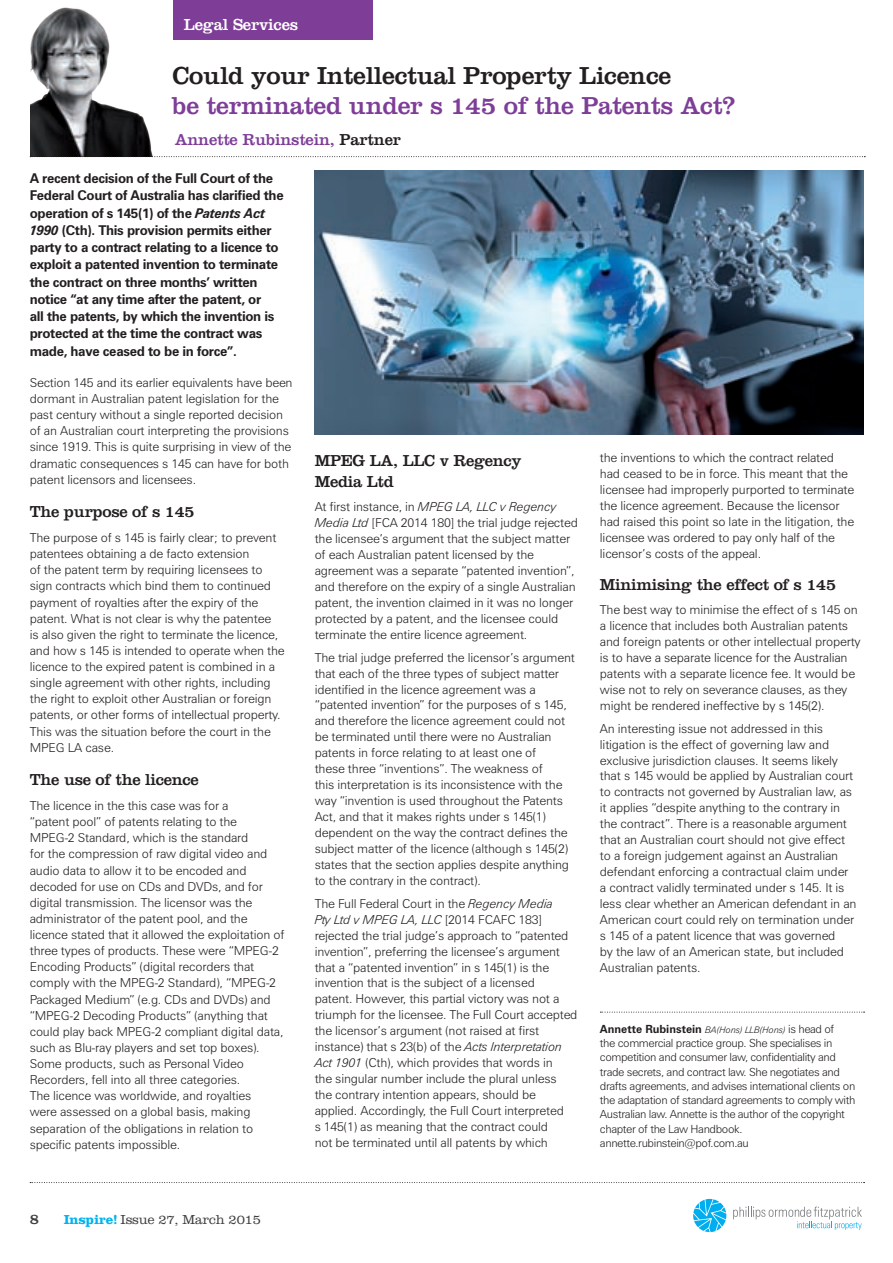
<style>
.page{position:relative;width:893px;height:1263px;background:#fff}
.page>*{position:absolute;margin:0;border:0;box-sizing:border-box;transform-origin:0 0}
.NEW_HEADLINE_A{font:25.5px/30px "Clarendon";letter-spacing:-.01em;color:#7e3e98}
._2_PAOLI_Feature_Tex{font:16.65px "Clarendon";letter-spacing:-.01em;color:#fff}
.Inspire_subheads{font:16.5px/21px "Clarendon";letter-spacing:-.015em;color:#231f20}
.NEW_BYLINE{font:16.5px "Clarendon";letter-spacing:-.01em;color:#7e3e98}
.t1{font:15px "Clarendon";color:#3e3e3f}
.NEW_INTRO{font:700 13.5px/17.2px "Zurich BT";letter-spacing:-.025em;color:#231f20}
.t2{font:300 13.5px "Clarendon";letter-spacing:-.01em;color:#3e3e3f}
.NEW_BODY{font:300 12.3px/16px "Zurich BT";letter-spacing:-.015em;color:#231f20}
.NEW_AUTHOR_BIO{font:300 11.25px/14.2px "Zurich BT";letter-spacing:-.035em;color:#231f20}
.s1{color:#231f20}
.s2{font-style:italic}
.s3{font-weight:700}
.s4{font-style:italic;font-size:9px}
.s5{font-weight:700;color:#00b3ef}
</style>
<div class="page">
<svg style="left:693px;top:1199px;width:33px;height:33px"></svg>
<svg style="left:733px;top:1206px;width:129px;height:24px"></svg>
<svg style="left:30px;top:1182px;width:835px;height:1px"></svg>
<svg style="left:600px;top:1012px;width:265px;height:1px"></svg>
<img style="left:30px;top:7px;width:123px;height:149px">
<svg style="left:30px;top:156px;width:835px;height:1px"></svg>
<div style="left:173px;top:0;width:199px;height:39px;background:#7e3e98"></div>
<img style="left:315px;top:170px;width:548px;height:264px">
<p class="_2_PAOLI_Feature_Tex" style="left:184px;top:15px;width:116px">Legal Services</p>
<p class="NEW_HEADLINE_A" style="left:173px;top:60px;width:564px"><span class="s1">Could your Intellectual Property Licence<br></span>be terminated under s 145 of the Patents Act?</p>
<p class="NEW_BYLINE" style="left:175px;top:130px;width:228px">Annette Rubinstein, <span class="s1">Partner</span></p>
<p class="NEW_INTRO" style="left:30px;top:170px;width:255px">A recent decision of the Full Court of the Federal Court of Australia has clarified the operation of s 145(1) of the <span class="s2">Patents Act 1990</span> (Cth). This provision permits either party to a contract relating to a licence to exploit a patented invention to terminate the contract on three months’ written notice “at any time after the patent, or<br>all the patents, by which the invention is protected at the time the contract was made, have ceased to be in force”.</p>
<p class="NEW_BODY" style="left:30px;top:374px;width:264px">Section 145 and its earlier equivalents have been dormant in Australian patent legislation for the past century without a single reported decision of an Australian court interpreting the provisions since 1919. This is quite surprising in view of the dramatic consequences s 145 can have for both patent licensors and licensees.</p>
<p class="Inspire_subheads" style="left:30px;top:501px;width:166px">The purpose of s 145</p>
<p class="NEW_BODY" style="left:30px;top:529px;width:256px">The purpose of s 145 is fairly clear; to prevent patentees obtaining a de facto extension<br>of the patent term by requiring licensees to sign contracts which bind them to continued payment of royalties after the expiry of the patent. What is not clear is why the patentee<br>is also given the right to terminate the licence, and how s 145 is intended to operate when the licence to the expired patent is combined in a single agreement with other rights, including the right to exploit other Australian or foreign patents, or other forms of intellectual property.<br>This was the situation before the court in the MPEG LA case.</p>
<p class="Inspire_subheads" style="left:30px;top:769px;width:170px">The use of the licence</p>
<p class="NEW_BODY" style="left:30px;top:797px;width:256px">The licence in the this case was for a<br>“patent pool” of patents relating to the MPEG-2 Standard, which is the standard<br>for the compression of raw digital video and audio data to allow it to be encoded and decoded for use on CDs and DVDs, and for digital transmission. The licensor was the administrator of the patent pool, and the licence stated that it allowed the exploitation of three types of products. These were “MPEG-2<br>Encoding Products” (digital recorders that comply with the MPEG-2 Standard), “MPEG-2<br>Packaged Medium” (e.g. CDs and DVDs) and “MPEG-2 Decoding Products” (anything that could play back MPEG-2 compliant digital data, such as Blu-ray players and set top boxes).<br>Some products, such as Personal Video Recorders, fell into all three categories.<br>The licence was worldwide, and royalties<br>were assessed on a global basis, making separation of the obligations in relation to specific patents impossible.</p>
<p class="NEW_BODY" style="left:600px;top:450px;width:256px">the inventions to which the contract related had ceased to be in force. This meant that the licensee had improperly purported to terminate the licence agreement. Because the licensor had raised this point so late in the litigation, the licensee was ordered to pay only half of the licensor’s costs of the appeal.</p>
<p class="Inspire_subheads" style="left:600px;top:573px;width:238px">Minimising the effect of s 145</p>
<p class="NEW_BODY" style="left:600px;top:602px;width:262px">The best way to minimise the effect of s 145 on a licence that includes both Australian patents and foreign patents or other intellectual property is to have a separate licence for the Australian patents with a separate licence fee. It would be wise not to rely on severance clauses, as they might be rendered ineffective by s 145(2).</p>
<p class="NEW_BODY" style="left:600px;top:720px;width:258px">An interesting issue not addressed in this litigation is the effect of governing law and exclusive jurisdiction clauses. It seems likely that s 145 would be applied by Australian court to contracts not governed by Australian law, as it applies “despite anything to the contrary in the contract”. There is a reasonable argument that an Australian court should not give effect to a foreign judgement against an Australian defendant enforcing a contractual claim under a contract validly terminated under s 145. It is less clear whether an American defendant in an American court could rely on termination under s 145 of a patent licence that was governed<br>by the law of an American state, but included Australian patents.</p>
<p class="Inspire_subheads" style="left:315px;top:450px;width:209px">MPEG LA, LLC v Regency<br>Media Ltd</p>
<p class="NEW_BODY" style="left:315px;top:499px;width:265px">At first instance, in <span class="s2">MPEG LA, LLC v Regency Media Ltd</span> [FCA 2014 180] the trial judge rejected the licensee’s argument that the subject matter of each Australian patent licensed by the agreement was a separate “patented invention”, and therefore on the expiry of a single Australian patent, the invention claimed in it was no longer protected by a patent, and the licensee could terminate the entire licence agreement.</p>
<p class="NEW_BODY" style="left:315px;top:649px;width:262px">The trial judge preferred the licensor’s argument that each of the three types of subject matter identified in the licence agreement was a “patented invention” for the purposes of s 145, and therefore the licence agreement could not be terminated until there were no Australian patents in force relating to at least one of<br>these three “inventions”. The weakness of<br>this interpretation is its inconsistence with the way “invention is used throughout the Patents Act, and that it makes rights under s 145(1) dependent on the way the contract defines the subject matter of the licence (although s 145(2) states that the section applies despite anything to the contrary in the contract).</p>
<p class="NEW_BODY" style="left:315px;top:895px;width:264px">The Full Federal Court in the <span class="s2">Regency Media<br>Pty Ltd v MPEG LA, LLC</span> [2014 FCAFC 183] rejected the trial judge’s approach to “patented invention”, preferring the licensee’s argument that a “patented invention” in s 145(1) is the invention that is the subject of a licensed<br>patent. However, this partial victory was not a triumph for the licensee. The Full Court accepted the licensor’s argument (not raised at first instance) that s 23(b) of the <span class="s2">Acts Interpretation Act 1901</span> (Cth), which provides that words in<br>the singular number include the plural unless<br>the contrary intention appears, should be applied. Accordingly, the Full Court interpreted<br>s 145(1) as meaning that the contract could<br>not be terminated until all patents by which</p>
<p class="NEW_AUTHOR_BIO" style="left:600px;top:1021px;width:257px"><span class="s3">Annette Rubinstein</span> <span class="s4">BA(Hons) LLB(Hons)</span> is head of<br>the commercial practice group. She specialises in competition and consumer law, confidentiality and trade secrets, and contract law. She negotiates and drafts agreements, and advises international clients on the adaptation of standard agreements to comply with Australian law. Annette is the author of the copyright chapter of the Law Handbook. annette.rubinstein@pof.com.au</p>
<p class="t1" style="left:30px;top:1210px;width:11px">8</p>
<p class="t2" style="left:64px;top:1211px;width:199px"><span class="s5">Inspire!</span> Issue 27, March 2015</p>
</div>
